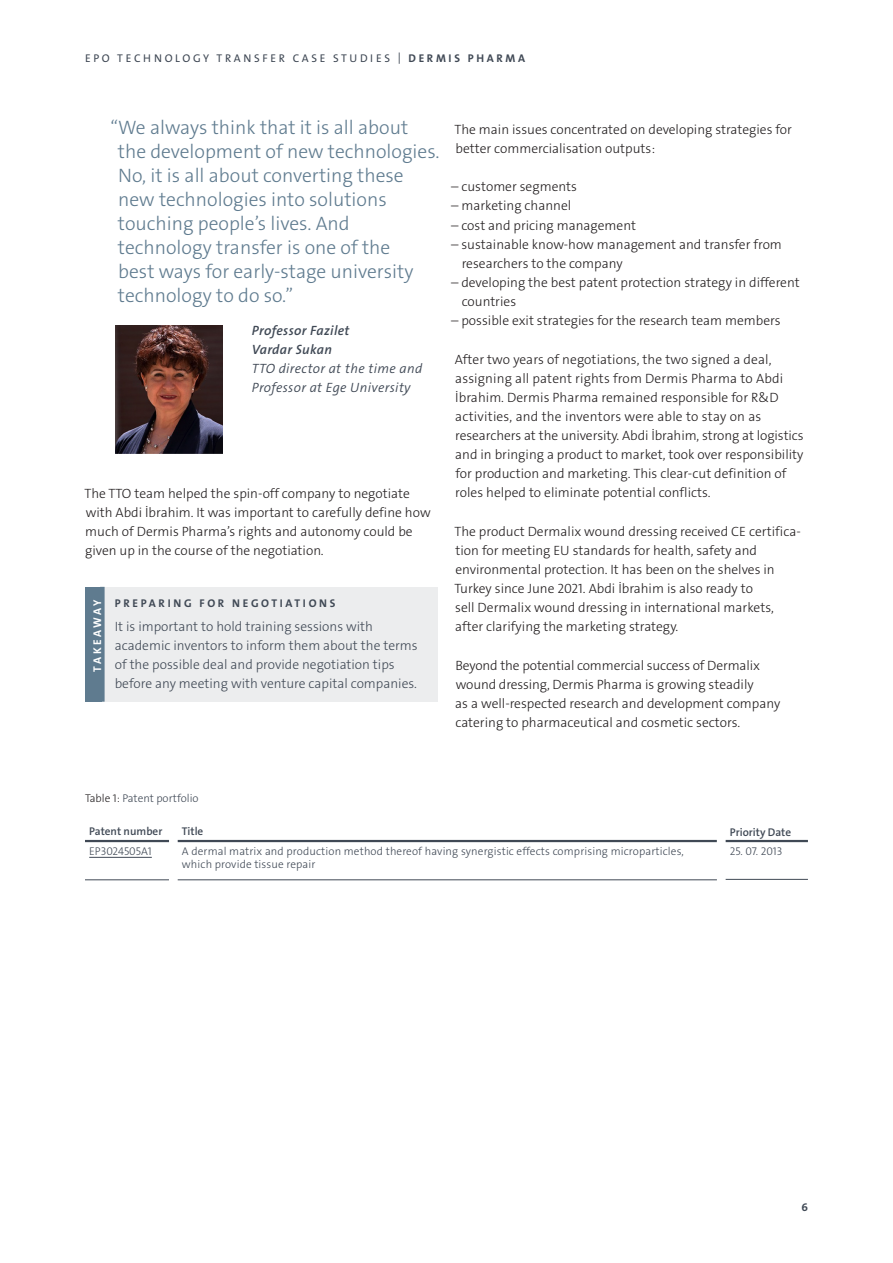
<style>
.page{position:relative;width:893px;height:1263px;background:#fff}
.page>*{position:absolute;margin:0;border:0;box-sizing:border-box;transform-origin:0 0}
.t1{font:19.5px/24px "The Sans LP3 Lig";color:#5f7b8f}
.t2{font:13.5px/19.2px "The Sans LP3 Lig";color:#231f20}
.t3{font:13.5px/19.2px "The Sans LP3 Lig";color:#404955}
.t4{font:13.5px/19.2px "The Sans LP4 Se Lig IT";letter-spacing:.025em;color:#404955}
.t5{font:13.5px/19.2px "The Sans LP6 Se Bld IT";letter-spacing:.025em;color:#404955}
.t6{font:11.25px/13.5px "The Sans LP3 Lig";letter-spacing:.01em;color:#404955}
.t7{font:11.25px "The Sans LP5 Plain";letter-spacing:.24em;color:#404955}
.t8{font:11.25px "The Sans LP6 Se Bld";color:#404955}
.t9{font:11.25px "The Sans LP7 Bld";letter-spacing:.24em;color:#404955}
.t10{font:11.25px "The Sans LP7 Bld";letter-spacing:.19em;color:#fff}
.s1{font-family:"The Sans LP7 Bld"}
.s2{color:#231f20}
</style>
<div class="page">
<img style="left:116px;top:325px;width:106px;height:129px">
<div style="left:100px;top:587px;width:338px;height:115px;background:#ecedee"></div>
<div style="left:100px;top:587px;width:5px;height:115px;background:#5f7b8f"></div>
<div style="left:85px;top:587px;width:16px;height:115px;background:#5f7b8f"></div>
<hr style="left:178px;top:840px;width:539px;height:2px;background:#404955">
<hr style="left:178px;top:879px;width:539px;height:1px;background:#404955">
<hr style="left:85px;top:840px;width:84px;height:2px;background:#404955">
<hr style="left:726px;top:840px;width:82px;height:2px;background:#404955">
<hr style="left:89px;top:857px;width:63px;height:1px;background:#404955">
<hr style="left:85px;top:879px;width:84px;height:1px;background:#404955">
<hr style="left:726px;top:879px;width:82px;height:1px;background:#404955">
<p class="t7" style="left:85px;top:51px;width:442px">EPO TECHNOLOGY TRANSFER CASE STUDIES | <span class="s1">DERMIS PHARMA</span></p>
<p class="t1" style="left:118px;top:116px;width:323px;text-indent:-7px">“We always think that it is all about the development of new technologies.<br>No, it is all about converting these new technologies into solutions touching people’s lives. And technology transfer is one of the<br>best ways for early-stage university technology to do so.”</p>
<p class="t5" style="left:252px;top:321px;width:99px">Professor Fazilet<br>Vardar Sukan</p>
<p class="t4" style="left:252px;top:359px;width:172px">TTO director at the time and<br>Professor at Ege University</p>
<p class="t2" style="left:84px;top:483px;width:348px">The TTO team helped the spin-off company to negotiate with Abdi İbrahim. It was important to carefully define how much of Dermis Pharma’s rights and autonomy could be given up in the course of the negotiation.</p>
<p class="t10" style="left:90px;top:672px;width:74px;rotate:-90deg">TAKEAWAY</p>
<p class="t9" style="left:115px;top:596px;width:222px">PREPARING FOR NEGOTIATIONS</p>
<p class="t3" style="left:115px;top:617px;width:304px">It is important to hold training sessions with academic inventors to inform them about the terms of the possible deal and provide negotiation tips before any meeting with venture capital companies.</p>
<p class="t2" style="left:454px;top:120px;width:339px">The main issues concentrated on developing strategies for better commercialisation outputs:</p>
<p class="t2" style="left:451px;top:177px;width:127px">– customer segments</p>
<p class="t2" style="left:451px;top:196px;width:122px">– marketing channel</p>
<p class="t2" style="left:451px;top:216px;width:186px">– cost and pricing management</p>
<p class="t2" style="left:462px;top:235px;width:322px;text-indent:-11px">– sustainable know-how management and transfer from researchers to the company</p>
<p class="t2" style="left:462px;top:273px;width:339px;text-indent:-11px">– developing the best patent protection strategy in different countries</p>
<p class="t2" style="left:451px;top:311px;width:331px">– possible exit strategies for the research team members</p>
<p class="t2" style="left:455px;top:349px;width:350px">After two years of negotiations, the two signed a deal, assigning all patent rights from Dermis Pharma to Abdi İbrahim. Dermis Pharma remained responsible for R&amp;D activities, and the inventors were able to stay on as researchers at the university. Abdi İbrahim, strong at logistics and in bringing a product to market, took over responsibility for production and marketing. This clear-cut definition of roles helped to eliminate potential conflicts.</p>
<p class="t2" style="left:454px;top:522px;width:348px">The product Dermalix wound dressing received CE certifica&shy;tion for meeting EU standards for health, safety and environmental protection. It has been on the shelves in Turkey since June 2021. Abdi İbrahim is also ready to<br>sell Dermalix wound dressing in international markets, after clarifying the marketing strategy.</p>
<p class="t2" style="left:455px;top:656px;width:327px">Beyond the potential commercial success of Dermalix wound dressing, Dermis Pharma is growing steadily<br>as a well-respected research and development company catering to pharmaceutical and cosmetic sectors.</p>
<p class="t6" style="left:85px;top:792px;width:115px"><span class="s2">Table 1:</span> Patent portfolio</p>
<p class="t8" style="left:182px;top:824px;width:23px">Title</p>
<p class="t8" style="left:89px;top:824px;width:75px">Patent number</p>
<p class="t8" style="left:730px;top:824px;width:63px">Priority Date</p>
<p class="t6" style="left:182px;top:844px;width:503px">A dermal matrix and production method thereof having synergistic effects comprising microparticles, which provide tissue repair</p>
<p class="t6" style="left:89px;top:844px;width:64px">EP3024505A1</p>
<p class="t6" style="left:730px;top:844px;width:54px">25. 07. 2013</p>
<p class="t9" style="left:801px;top:1200px;width:8px">6</p>
</div>
